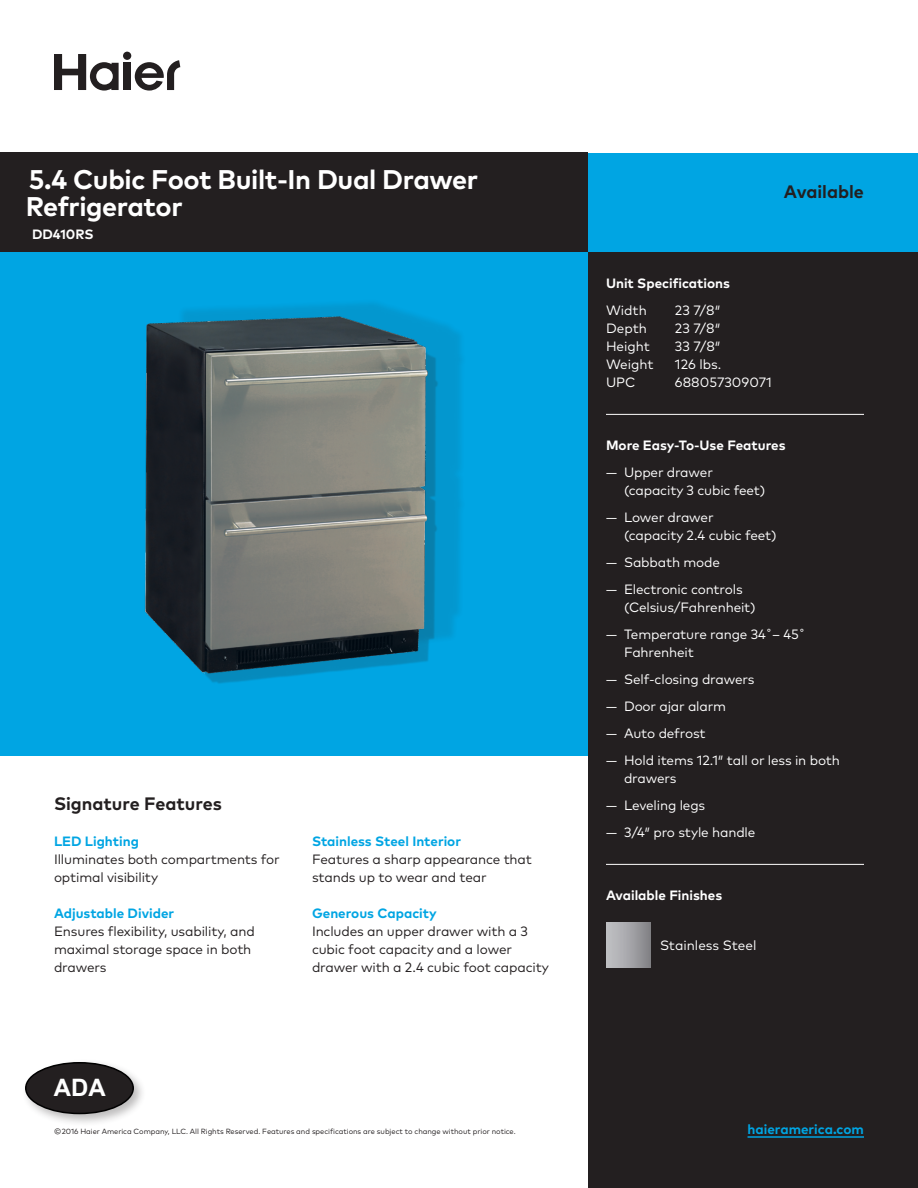
<style>
.page{position:relative;width:918px;height:1188px;background:#fff}
.page>*{position:absolute;margin:0;border:0;box-sizing:border-box;transform-origin:0 0}
.Headline__Product_Na{font:700 27px/27px "Mark OT";letter-spacing:-.015em;color:#fff}
.t1{font:700 24px "Arial";color:#fff}
.Headline__Signature{font:700 18px "Mark OT";color:#231f20}
.Header__Right_Rail{font:13.5px/18px "Mark OT";letter-spacing:-.01em;color:#fff}
.Paragraph__Main{font:13.5px/18px "Mark OT";letter-spacing:-.01em;color:#231f20}
.Subhead__Signature_F{font:700 13.5px "Mark OT";color:#00a5e3}
.Header__Right_Rail-2{font:700 13.5px "Mark OT";color:#fff}
.Headline__Product_Na-2{font:700 13.5px "Mark OT";letter-spacing:-.01em;color:#fff}
.t2{font:7.5px "Mark OT";letter-spacing:-.005em;color:#231f20}
</style>
<div class="page">
<div style="left:0;top:153px;width:918px;height:603px;background:#00a5e3"></div>
<div style="left:588px;top:252px;width:330px;height:936px;background:#231f20"></div>
<div style="left:0;top:153px;width:588px;height:99px;background:#231f20"></div>
<div style="left:123px;top:63px;width:8px;height:27px;background:#231f20"></div>
<div style="left:123px;top:52px;width:8px;height:8px;background:#231f20;border-radius:50%"></div>
<svg style="left:54px;top:54px;width:65px;height:37px"></svg>
<svg style="left:135px;top:60px;width:45px;height:31px"></svg>
<hr style="left:748px;top:1136px;width:116px;height:2px;background:#00a5e3">
<img style="left:144px;top:322px;width:258px;height:362px">
<hr style="left:606px;top:414px;width:258px;height:1px;background:#fff">
<hr style="left:606px;top:864px;width:258px;height:1px;background:#fff">
<div style="left:606px;top:922px;width:45px;height:46px;background:linear-gradient(to right,#c4c5c9,#858488)"></div>
<div style="left:176px;top:299px;width:292px;height:365px;background:#231f20;opacity:.1"></div>
<div style="left:22px;top:1059px;width:124px;height:68px;background:#231f20;opacity:.3"></div>
<div style="left:26px;top:1063px;width:107px;height:51px;background:#231f20;border-radius:50%"></div>
<div style="left:25px;top:1062px;width:109px;height:52px;border:2px solid #000;border-radius:50%"></div>
<p class="Headline__Product_Na" style="left:26px;top:165px;width:454px">5.4 Cubic Foot Built-In Dual Drawer<br>Refrigerator</p>
<p class="Headline__Product_Na-2" style="left:32px;top:225px;width:63px">DD410RS</p>
<p class="Headline__Signature" style="left:54px;top:792px;width:169px">Signature Features</p>
<p class="Subhead__Signature_F" style="left:54px;top:832px;width:86px">LED Lighting</p>
<p class="Paragraph__Main" style="left:54px;top:850px;width:227px">Illuminates both compartments for optimal visibility</p>
<p class="Subhead__Signature_F" style="left:54px;top:904px;width:122px">Adjustable Divider</p>
<p class="Paragraph__Main" style="left:54px;top:922px;width:202px">Ensures flexibility, usability, and maximal storage space in both drawers</p>
<p class="Subhead__Signature_F" style="left:312px;top:832px;width:151px">Stainless Steel Interior</p>
<p class="Paragraph__Main" style="left:312px;top:850px;width:222px">Features a sharp appearance that stands up to wear and tear</p>
<p class="Subhead__Signature_F" style="left:312px;top:904px;width:126px">Generous Capacity</p>
<p class="Paragraph__Main" style="left:312px;top:922px;width:238px">Includes an upper drawer with a 3 cubic foot capacity and a lower drawer with a 2.4 cubic foot capacity</p>
<p class="t1" style="left:54px;top:1072px;width:53px">ADA</p>
<p class="t2" style="left:54px;top:1127px;width:463px">© 2016 Haier America Company, LLC. All Rights Reserved. Features and specifications are subject to change without prior notice.</p>
<p class="Headline__Signature" style="left:784px;top:180px;width:82px">Available</p>
<p class="Header__Right_Rail-2" style="left:606px;top:274px;width:126px">Unit Specifications</p>
<p class="Header__Right_Rail" style="left:606px;top:301px;width:42px">Width</p>
<p class="Header__Right_Rail" style="left:675px;top:301px;width:47px">23 7/8″</p>
<p class="Header__Right_Rail" style="left:606px;top:319px;width:42px">Depth</p>
<p class="Header__Right_Rail" style="left:675px;top:319px;width:47px">23 7/8″</p>
<p class="Header__Right_Rail" style="left:606px;top:337px;width:46px">Height</p>
<p class="Header__Right_Rail" style="left:675px;top:337px;width:47px">33 7/8″</p>
<p class="Header__Right_Rail" style="left:606px;top:355px;width:49px">Weight</p>
<p class="Header__Right_Rail" style="left:675px;top:355px;width:48px">126 lbs.</p>
<p class="Header__Right_Rail" style="left:606px;top:373px;width:31px">UPC</p>
<p class="Header__Right_Rail" style="left:675px;top:373px;width:99px">688057309071</p>
<p class="Header__Right_Rail-2" style="left:606px;top:436px;width:181px">More Easy-To-Use Features</p>
<p class="Header__Right_Rail" style="left:624px;top:463px;width:143px;text-indent:-18px">— Upper drawer (capacity 3 cubic feet)</p>
<p class="Header__Right_Rail" style="left:624px;top:508px;width:154px;text-indent:-18px">— Lower drawer<br>(capacity 2.4 cubic feet)</p>
<p class="Header__Right_Rail" style="left:606px;top:553px;width:116px">— Sabbath mode</p>
<p class="Header__Right_Rail" style="left:624px;top:580px;width:133px;text-indent:-18px">— Electronic controls (Celsius/Fahrenheit)</p>
<p class="Header__Right_Rail" style="left:624px;top:625px;width:183px;text-indent:-18px">— Temperature range 34˚– 45˚<br>Fahrenheit</p>
<p class="Header__Right_Rail" style="left:606px;top:670px;width:150px">— Self-closing drawers</p>
<p class="Header__Right_Rail" style="left:606px;top:697px;width:122px">— Door ajar alarm</p>
<p class="Header__Right_Rail" style="left:606px;top:724px;width:101px">— Auto defrost</p>
<p class="Header__Right_Rail" style="left:624px;top:751px;width:218px;text-indent:-18px">— Hold items 12.1″ tall or less in both drawers</p>
<p class="Header__Right_Rail" style="left:606px;top:796px;width:101px">— Leveling legs</p>
<p class="Header__Right_Rail" style="left:606px;top:823px;width:151px">— 3/4″ pro style handle</p>
<p class="Header__Right_Rail-2" style="left:606px;top:886px;width:118px">Available Finishes</p>
<p class="Header__Right_Rail" style="left:660px;top:936px;width:98px">Stainless Steel</p>
<p class="Subhead__Signature_F" style="left:748px;top:1120px;width:118px">haieramerica.com</p>
</div>
